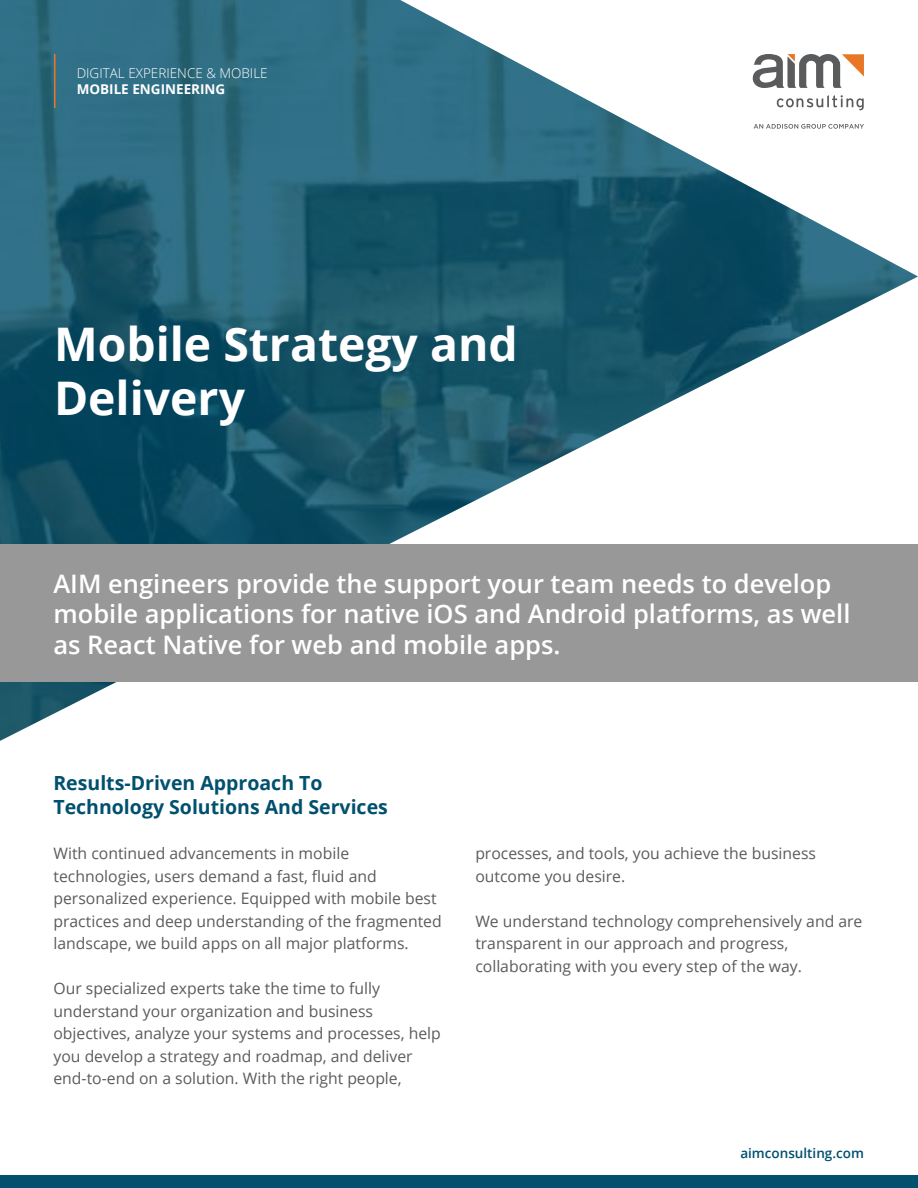
<style>
.page{position:relative;width:918px;height:1188px;background:#fff}
.page>*{position:absolute;margin:0;border:0;box-sizing:border-box;transform-origin:0 0}
.t1{font:700 46.35px/54.6px "Open Sans";color:#fff}
.t2{font:600 25.5px/30.6px "Open Sans";color:#fff}
.t3{font:700 19.5px/23.4px "Open Sans";color:#00506e}
.t4{font:15.75px/22.5px "Open Sans";color:#5a5b5d}
.t5{font:300 13.5px "Open Sans";color:#fff}
.t6{font:700 13.5px "Open Sans";color:#fff}
.t7{font:600 13.5px "Open Sans";color:#00506e}
</style>
<div class="page">
<img style="left:0;top:0;width:918px;height:741px">
<div style="left:0;top:544px;width:918px;height:137px;background:#989899"></div>
<div style="left:0;top:1175px;width:918px;height:13px;background:#00506e"></div>
<hr style="left:54px;top:54px;width:2px;height:54px;background:#e77725">
<p class="t5" style="left:77px;top:64px;width:193px">DIGITAL EXPERIENCE &amp; MOBILE</p>
<p class="t6" style="left:77px;top:80px;width:150px">MOBILE ENGINEERING</p>
<h1 class="t1" style="left:54px;top:315px;width:465px">Mobile Strategy and<br>Delivery</h1>
<h2 class="t2" style="left:53px;top:568px;width:799px">AIM engineers provide the support your team needs to develop mobile applications for native iOS and Android platforms, as well as React Native for web and mobile apps.</h2>
<p class="t3" style="left:53px;top:771px;width:336px">Results-Driven Approach To<br>Technology Solutions And Services</p>
<p class="t4" style="left:53px;top:842px;width:390px">With continued advancements in mobile technologies, users demand a fast, fluid and personalized experience. Equipped with mobile best practices and deep understanding of the fragmented landscape, we build apps on all major platforms.</p>
<p class="t4" style="left:53px;top:977px;width:389px">Our specialized experts take the time to fully understand your organization and business objectives, analyze your systems and processes, help you develop a strategy and roadmap, and deliver end-to-end on a solution. With the right people,</p>
<p class="t4" style="left:475px;top:842px;width:342px">processes, and tools, you achieve the business outcome you desire.</p>
<p class="t4" style="left:475px;top:909px;width:389px">We understand technology comprehensively and are transparent in our approach and progress, collaborating with you every step of the way.</p>
<p class="t7" style="left:740px;top:1144px;width:125px">aimconsulting.com</p>
</div>
